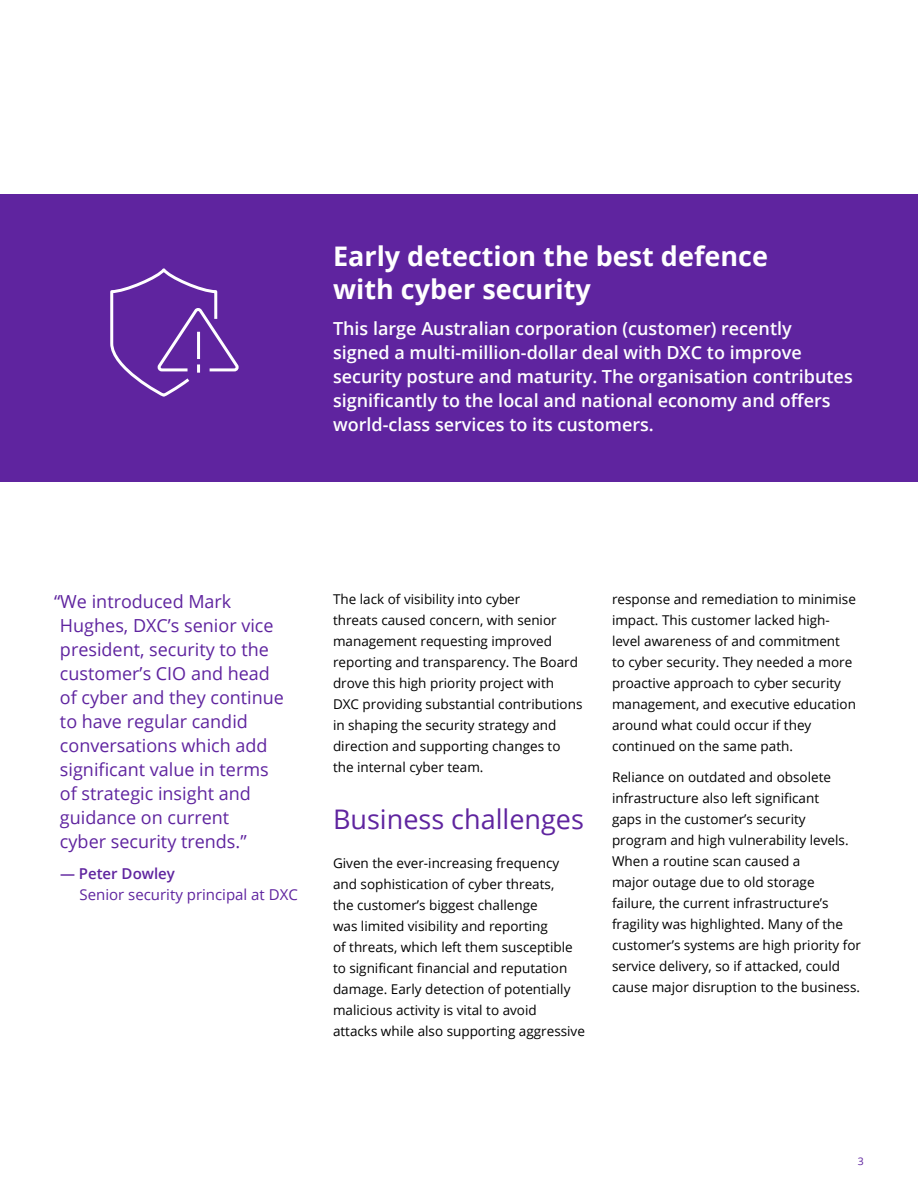
<style>
.page{position:relative;width:918px;height:1188px;background:#fff}
.page>*{position:absolute;margin:0;border:0;box-sizing:border-box;transform-origin:0 0}
.t1{font:700 27px/33px "Open Sans";color:#fff}
.t2{font:27px "Open Sans";color:#5f249f}
.t3{font:600 18px/24px "Open Sans";color:#fff}
.t4{font:18px/24px "Open Sans";color:#5f249f}
.t5{font:15px "Open Sans";color:#5f249f}
.t6{font:600 15px "Open Sans";color:#5f249f}
.t7{font:13.5px/21px "Open Sans";color:#000}
.t8{font:10.5px "Open Sans";color:#5f249f}
</style>
<div class="page">
<div style="left:0;top:194px;width:918px;height:288px;background:#5f249f"></div>
<svg style="left:110px;top:268px;width:129px;height:129px"></svg>
<h1 class="t1" style="left:333px;top:239px;width:436px">Early detection the best defence with cyber security</h1>
<p class="t3" style="left:333px;top:316px;width:521px">This large Australian corporation (customer) recently signed a multi-million-dollar deal with DXC to improve security posture and maturity. The organisation contributes significantly to the local and national economy and offers world-class services to its customers.</p>
<p class="t4" style="left:60px;top:589px;width:226px;text-indent:-6px">“We introduced Mark<br>Hughes, DXC’s senior vice president, security to the customer’s CIO and head of cyber and they continue to have regular candid conversations which add significant value in terms of strategic insight and guidance on current<br>cyber security trends.”</p>
<p class="t6" style="left:60px;top:863px;width:116px">— Peter Dowley</p>
<p class="t5" style="left:80px;top:884px;width:220px">Senior security principal at DXC</p>
<p class="t7" style="left:333px;top:589px;width:251px">The lack of visibility into cyber<br>threats caused concern, with senior management requesting improved reporting and transparency. The Board drove this high priority project with DXC providing substantial contributions in shaping the security strategy and direction and supporting changes to the internal cyber team.</p>
<h1 class="t2" style="left:333px;top:800px;width:252px">Business challenges</h1>
<p class="t7" style="left:333px;top:852px;width:253px">Given the ever-increasing frequency and sophistication of cyber threats,<br>the customer’s biggest challenge<br>was limited visibility and reporting<br>of threats, which left them susceptible to significant financial and reputation damage. Early detection of potentially malicious activity is vital to avoid<br>attacks while also supporting aggressive</p>
<p class="t7" style="left:612px;top:589px;width:246px">response and remediation to minimise impact. This customer lacked high&shy;level awareness of and commitment to cyber security. They needed a more proactive approach to cyber security management, and executive education around what could occur if they continued on the same path.</p>
<p class="t7" style="left:612px;top:766px;width:251px">Reliance on outdated and obsolete infrastructure also left significant<br>gaps in the customer’s security program and high vulnerability levels.<br>When a routine scan caused a<br>major outage due to old storage failure, the current infrastructure’s fragility was highlighted. Many of the customer’s systems are high priority for service delivery, so if attacked, could cause major disruption to the business.</p>
<p class="t8" style="left:858px;top:1154px;width:8px">3</p>
</div>
